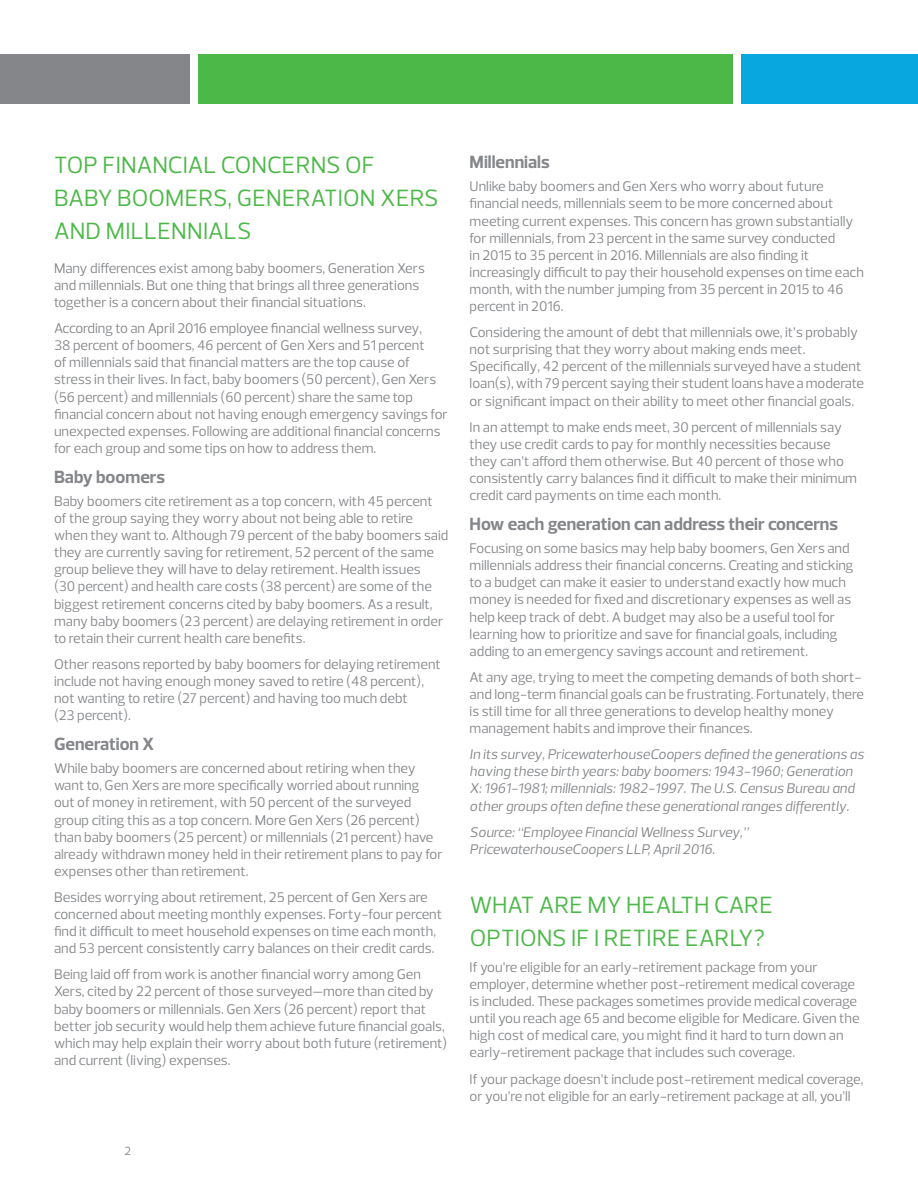
<style>
.page{position:relative;width:918px;height:1188px;background:#fff}
.page>*{position:absolute;margin:0;border:0;box-sizing:border-box;transform-origin:0 0}
.Inside_Heading{font:24px/33px "Prelo";color:#4cb848}
.Body_copy_temp_alt{font:24px/33px "Prelo";letter-spacing:.01em;color:#4cb848}
.Inside_subheading_te{font:700 18px "Prelo";color:#848689}
.Body_copy_temp_alt-2{font:14.25px/17.1px "Prelo";color:#848689}
.Body_copy_temp_alt-3{font:italic 14.25px/17.1px "Prelo";color:#848689}
.Disclaimer{font:12px "Prelo";color:#848689}
</style>
<div class="page">
<div style="left:741px;top:54px;width:177px;height:50px;background:#08a7e0"></div>
<div style="left:198px;top:54px;width:534px;height:50px;background:#4cb848"></div>
<div style="left:0;top:54px;width:189px;height:50px;background:#848689"></div>
<p class="Inside_Heading" style="left:54px;top:148px;width:386px">TOP FINANCIAL CONCERNS OF<br>BABY BOOMERS, GENERATION XERS<br>AND MILLENNIALS</p>
<p class="Body_copy_temp_alt-2" style="left:54px;top:260px;width:372px">Many differences exist among baby boomers, Generation Xers and millennials. But one thing that brings all three generations together is a concern about their financial situations.</p>
<p class="Body_copy_temp_alt-2" style="left:54px;top:320px;width:395px">According to an April 2016 employee financial wellness survey,<br>38 percent of boomers, 46 percent of Gen Xers and 51 percent<br>of millennials said that financial matters are the top cause of stress in their lives. In fact, baby boomers (50 percent), Gen Xers (56 percent) and millennials (60 percent) share the same top financial concern about not having enough emergency savings for unexpected expenses. Following are additional financial concerns for each group and some tips on how to address them.</p>
<p class="Inside_subheading_te" style="left:54px;top:466px;width:113px">Baby boomers</p>
<p class="Body_copy_temp_alt-2" style="left:54px;top:493px;width:396px">Baby boomers cite retirement as a top concern, with 45 percent of the group saying they worry about not being able to retire when they want to. Although 79 percent of the baby boomers said they are currently saving for retirement, 52 percent of the same group believe they will have to delay retirement. Health issues<br>(30 percent) and health care costs (38 percent) are some of the biggest retirement concerns cited by baby boomers. As a result, many baby boomers (23 percent) are delaying retirement in order to retain their current health care benefits.</p>
<p class="Body_copy_temp_alt-2" style="left:54px;top:656px;width:388px">Other reasons reported by baby boomers for delaying retirement include not having enough money saved to retire (48 percent), not wanting to retire (27 percent) and having too much debt<br>(23 percent).</p>
<p class="Inside_subheading_te" style="left:54px;top:733px;width:102px">Generation X</p>
<p class="Body_copy_temp_alt-2" style="left:54px;top:760px;width:390px">While baby boomers are concerned about retiring when they want to, Gen Xers are more specifically worried about running out of money in retirement, with 50 percent of the surveyed group citing this as a top concern. More Gen Xers (26 percent) than baby boomers (25 percent) or millennials (21 percent) have already withdrawn money held in their retirement plans to pay for expenses other than retirement.</p>
<p class="Body_copy_temp_alt-2" style="left:54px;top:889px;width:390px">Besides worrying about retirement, 25 percent of Gen Xers are concerned about meeting monthly expenses. Forty-four percent find it difficult to meet household expenses on time each month, and 53 percent consistently carry balances on their credit cards.</p>
<p class="Body_copy_temp_alt-2" style="left:54px;top:966px;width:395px">Being laid off from work is another financial worry among Gen Xers, cited by 22 percent of those surveyed—more than cited by baby boomers or millennials. Gen Xers (26 percent) report that better job security would help them achieve future financial goals, which may help explain their worry about both future (retirement) and current (living) expenses.</p>
<p class="Disclaimer" style="left:125px;top:1144px;width:8px">2</p>
<p class="Inside_subheading_te" style="left:470px;top:151px;width:82px">Millennials</p>
<p class="Body_copy_temp_alt-2" style="left:470px;top:178px;width:396px">Unlike baby boomers and Gen Xers who worry about future financial needs, millennials seem to be more concerned about meeting current expenses. This concern has grown substantially for millennials, from 23 percent in the same survey conducted<br>in 2015 to 35 percent in 2016. Millennials are also finding it increasingly difficult to pay their household expenses on time each month, with the number jumping from 35 percent in 2015 to 46 percent in 2016.</p>
<p class="Body_copy_temp_alt-2" style="left:470px;top:324px;width:396px">Considering the amount of debt that millennials owe, it’s probably not surprising that they worry about making ends meet.<br>Specifically, 42 percent of the millennials surveyed have a student loan(s), with 79 percent saying their student loans have a moderate or significant impact on their ability to meet other financial goals.</p>
<p class="Body_copy_temp_alt-2" style="left:470px;top:418px;width:389px">In an attempt to make ends meet, 30 percent of millennials say they use credit cards to pay for monthly necessities because they can’t afford them otherwise. But 40 percent of those who consistently carry balances find it difficult to make their minimum credit card payments on time each month.</p>
<p class="Inside_subheading_te" style="left:470px;top:513px;width:370px">How each generation can address their concerns</p>
<p class="Body_copy_temp_alt-2" style="left:470px;top:540px;width:385px">Focusing on some basics may help baby boomers, Gen Xers and millennials address their financial concerns. Creating and sticking to a budget can make it easier to understand exactly how much money is needed for fixed and discretionary expenses as well as help keep track of debt. A budget may also be a useful tool for learning how to prioritize and save for financial goals, including adding to an emergency savings account and retirement.</p>
<p class="Body_copy_temp_alt-2" style="left:470px;top:669px;width:396px">At any age, trying to meet the competing demands of both short&shy;and long-term financial goals can be frustrating. Fortunately, there is still time for all three generations to develop healthy money management habits and improve their finances.</p>
<p class="Body_copy_temp_alt-3" style="left:470px;top:746px;width:396px">In its survey, PricewaterhouseCoopers defined the generations as having these birth years: baby boomers: 1943-1960; Generation X: 1961-1981; millennials: 1982-1997. The U.S. Census Bureau and other groups often define these generational ranges differently.</p>
<p class="Body_copy_temp_alt-3" style="left:470px;top:823px;width:280px">Source: “Employee Financial Wellness Survey,”<br>PricewaterhouseCoopers LLP, April 2016.</p>
<p class="Body_copy_temp_alt" style="left:470px;top:888px;width:305px">WHAT ARE MY HEALTH CARE<br>OPTIONS IF I RETIRE EARLY?</p>
<p class="Body_copy_temp_alt-2" style="left:470px;top:959px;width:392px">If you’re eligible for an early-retirement package from your employer, determine whether post-retirement medical coverage is included. These packages sometimes provide medical coverage until you reach age 65 and become eligible for Medicare. Given the high cost of medical care, you might find it hard to turn down an early-retirement package that includes such coverage.</p>
<p class="Body_copy_temp_alt-2" style="left:470px;top:1070px;width:395px">If your package doesn’t include post-retirement medical coverage, or you’re not eligible for an early-retirement package at all, you’ll</p>
</div>
